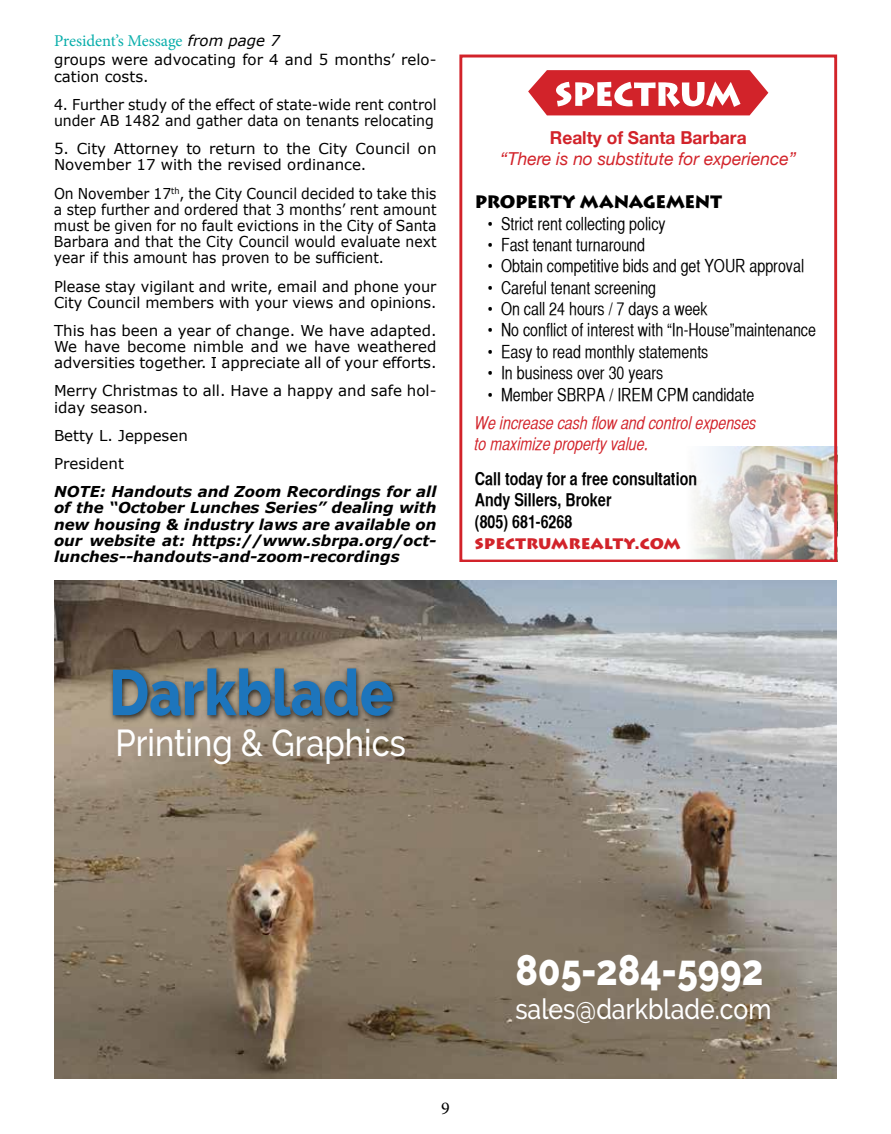
<style>
.page{position:relative;width:891px;height:1134px;background:#fff}
.page>*{position:absolute;margin:0;border:0;box-sizing:border-box;transform-origin:0 0}
.t1{font:800 63.9px "Raleway";color:#1d75bc;scale:.87 1}
.t2{font:800 42.6px "Raleway";color:#fff;scale:.87 1}
.t3{font:500 37.35px "Raleway";color:#fff;scale:.87 1}
.t4{font:500 28.5px "Raleway";color:#fff;scale:.87 1}
.t5{font:18px "Minion Pro";color:#000}
.t6{font:17.85px "Helvetica CY Plain";color:#000}
.t7{font:17.85px/21.5px "Helvetica CY Oblique";color:#d2232a}
.t8{font:17.85px/21.5px "Helvetica CY Bold";color:#000}
.t9{font:italic 17.85px "Helvetica Neue";color:#d2232a}
.t10{font:700 17.85px "Helvetica Neue";color:#d2232a}
.t11{font:900 17.85px "Lithos Pro";letter-spacing:-.02em;color:#000}
.t12{font:900 17.85px "Lithos Pro";color:#d2232a}
.t13{font:16.5px "Minion Pro";letter-spacing:-.005em;color:#09aeab}
.t14{font:15px/16.2px "Verdana";color:#000}
.t15{font:15px/16.2px "Verdana";color:#000;text-align:justify;scale:.93 1}
.t16{font:italic 700 15px/16.2px "Verdana";color:#000;text-align:justify}
.t17{font:15px/16.2px "Verdana";color:#000;scale:.94 1}
.s1{font-family:"Verdana";font-style:italic;font-size:15px;color:#000}
</style>
<div class="page">
<img style="left:694px;top:447px;width:139px;height:111px">
<div style="left:459px;top:55px;width:378px;height:507px;border:3px solid #d2232a"></div>
<svg style="left:528px;top:70px;width:240px;height:45px"></svg>
<img style="left:54px;top:581px;width:783px;height:497px">
<img style="left:103px;top:653px;width:300px;height:87px">
<p class="t13" style="left:54px;top:29px;width:228px">President’s Message <span class="s1">from page 7</span></p>
<p class="t14" style="left:54px;top:51px;width:384px">groups were advocating for 4 and 5 months’ relo&shy;cation costs.</p>
<p class="t17" style="left:54px;top:96px;width:408px">4. Further study of the effect of state-wide rent control under AB 1482 and gather data on tenants relocating</p>
<p class="t14" style="left:54px;top:140px;width:384px">5. City Attorney to return to the City Council on<br>November 17 with the revised ordinance.</p>
<p class="t15" style="left:54px;top:185px;width:413px">On November 17<sup>th</sup>, the City Council decided to take this a step further and ordered that 3 months’ rent amount must be given for no fault evictions in the City of Santa Barbara and that the City Council would evaluate next year if this amount has proven to be sufficient.</p>
<p class="t14" style="left:54px;top:277px;width:384px">Please stay vigilant and write, email and phone your<br>City Council members with your views and opinions.</p>
<p class="t14" style="left:54px;top:322px;width:384px;text-align:justify">This has been a year of change. We have adapted.<br>We have become nimble and we have weathered adversities together. I appreciate all of your efforts.</p>
<p class="t14" style="left:54px;top:382px;width:384px">Merry Christmas to all. Have a happy and safe hol&shy;iday season.</p>
<p class="t14" style="left:54px;top:421px;width:135px;line-height:28.2px">Betty L. Jeppesen<br>President</p>
<p class="t16" style="left:54px;top:483px;width:384px">NOTE: Handouts and Zoom Recordings for all of the “October Lunches Series” dealing with new housing &amp; industry laws are available on our website at: https://www.sbrpa.org/oct&shy;lunches--handouts-and-zoom-recordings</p>
<p class="t10" style="left:550px;top:127px;width:198px">Realty of Santa Barbara</p>
<p class="t9" style="left:500px;top:148px;width:297px">“There is no substitute for experience”</p>
<p class="t11" style="left:475px;top:191px;width:248px">PROPERTY MANAGEMENT</p>
<p class="t6" style="left:488px;top:213px;width:179px">• Strict rent collecting policy</p>
<p class="t6" style="left:488px;top:234px;width:159px">• Fast tenant turnaround</p>
<p class="t6" style="left:488px;top:256px;width:318px">• Obtain competitive bids and get YOUR approval</p>
<p class="t6" style="left:488px;top:277px;width:170px">• Careful tenant screening</p>
<p class="t6" style="left:488px;top:299px;width:221px">• On call 24 hours / 7 days a week</p>
<p class="t6" style="left:488px;top:320px;width:330px">• No conflict of interest with “In-House”maintenance</p>
<p class="t6" style="left:488px;top:341px;width:222px">• Easy to read monthly statements</p>
<p class="t6" style="left:488px;top:363px;width:177px">• In business over 30 years</p>
<p class="t6" style="left:488px;top:384px;width:268px">• Member SBRPA / IREM CPM candidate</p>
<p class="t7" style="left:475px;top:412px;width:283px">We increase cash flow and control expenses to maximize property value.</p>
<p class="t8" style="left:475px;top:468px;width:224px">Call today for a free consultation<br>Andy Sillers, Broker<br>(805) 681-6268</p>
<p class="t12" style="left:475px;top:532px;width:207px">spectrumrealty.com</p>
<h1 class="t1" style="left:109px;top:656px;width:329px">Darkblade</h1>
<h3 class="t3" style="left:115px;top:721px;width:335px">Printing &amp; Graphics</h3>
<p class="t5" style="left:441px;top:1096px;width:10px">9</p>
<h2 class="t2" style="left:515px;top:946px;width:287px">805-284-5992</h2>
<h3 class="t4" style="left:515px;top:993px;width:296px">sales@darkblade.com</h3>
</div>
